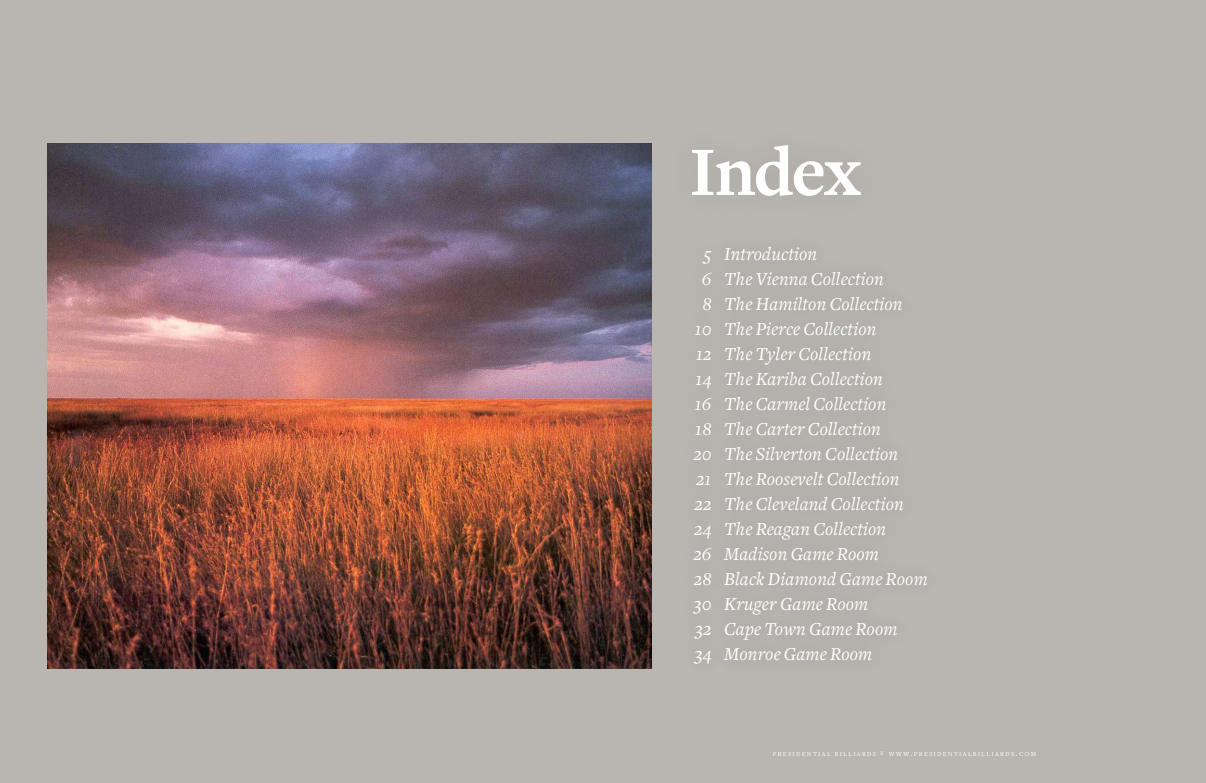
<style>
.page{position:relative;width:1206px;height:783px;background:#b9b6b2}
.page>*{position:absolute;margin:0;border:0;box-sizing:border-box;transform-origin:0 0}
.t1{font:700 72px "Freight Text";letter-spacing:-.03em;color:#fff}
.t2{font:italic 19px/25px "Freight Text";letter-spacing:.005em;color:#fff}
.t3{font:6.3px "Freight Text";letter-spacing:.22em;color:#fff}
.s1{font-size:9px}
</style>
<div class="page">
<div style="left:709px;top:231px;width:234px;height:446px;background:#b4b1ad"></div>
<img style="left:47px;top:143px;width:605px;height:526px">
<h1 class="t1" style="left:689px;top:132px;width:173px">Index</h1>
<p class="t2" style="left:693px;top:241px;width:20px;text-align:center">5<br>6<br>8<br>10<br>12<br>14<br>16<br>18<br>20<br>21<br>22<br>24<br>26<br>28<br>30<br>32<br>34</p>
<p class="t2" style="left:724px;top:241px;width:205px">Introduction<br>The Vienna Collection<br>The Hamilton Collection<br>The Pierce Collection<br>The Tyler Collection<br>The Kariba Collection<br>The Carmel Collection<br>The Carter Collection<br>The Silverton Collection<br>The Roosevelt Collection<br>The Cleveland Collection<br>The Reagan Collection<br>Madison Game Room<br>Black Diamond Game Room<br>Kruger Game Room<br>Cape Town Game Room<br>Monroe Game Room</p>
<p class="t3" style="left:773px;top:751px;width:265px">PRESIDENTIAL BILLIARDS <sup>X</sup> WWW<span class="s1">.</span>PRESIDENTIALBILLIARDS<span class="s1">.</span>COM</p>
</div>
